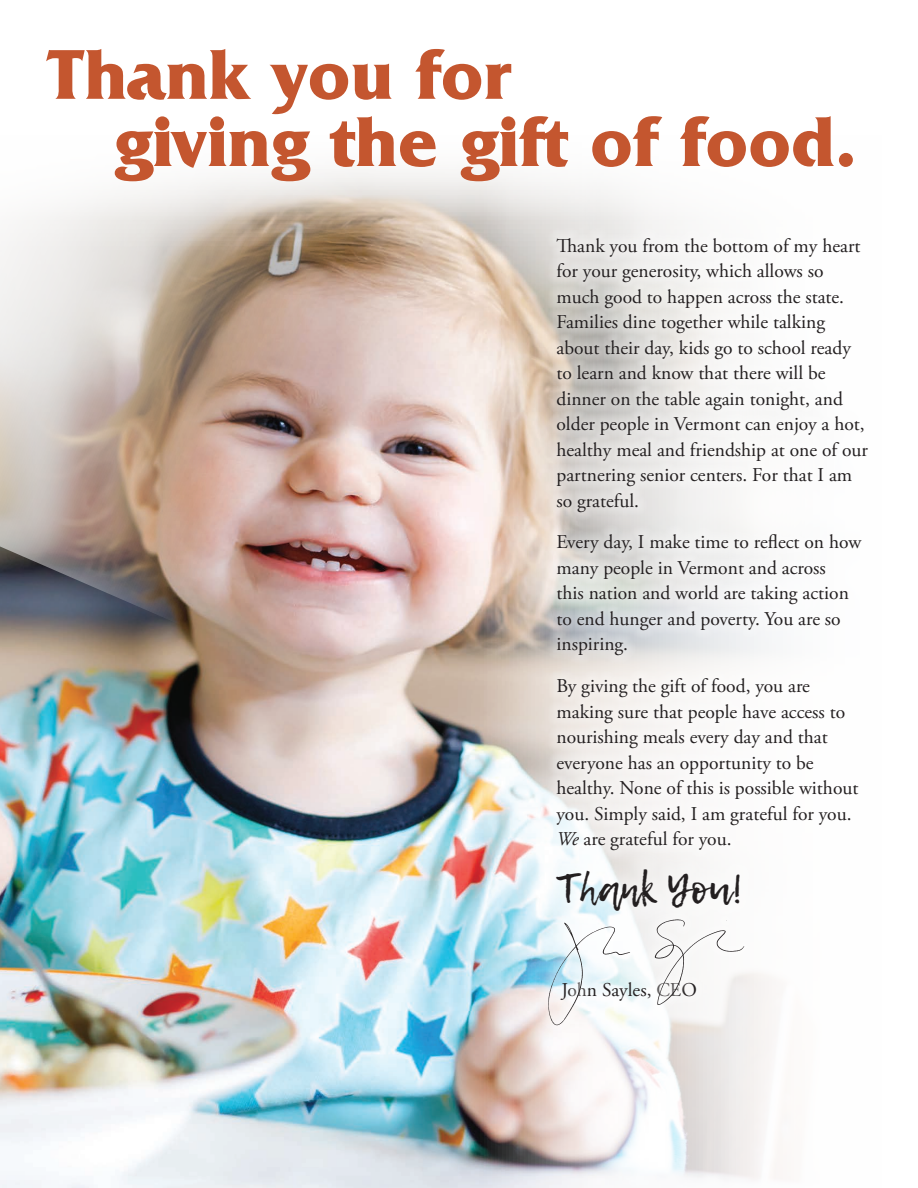
<style>
.page{position:relative;width:918px;height:1188px;background:#fff}
.page>*{position:absolute;margin:0;border:0;box-sizing:border-box;transform-origin:0 0}
.t1{font:700 73.95px/67.2px "Friz Quadrata";color:#c4562f}
.t2{font:40.65px "Lemon Tuesday";color:#231f20}
.t3{font:19.5px/25.5px "Adobe Garamond Pro";color:#231f20}
.s1{font-style:italic}
</style>
<div class="page">
<img style="left:0;top:171px;width:776px;height:1017px">
<img style="left:0;top:169px;width:470px;height:456px">
<div style="left:546px;top:227px;width:332px;height:784px;background:#fff;opacity:.66"></div>
<div style="left:536px;top:850px;width:223px;height:80px;background:#fff;opacity:.75"></div>
<div style="left:538px;top:909px;width:216px;height:126px;background:#fff;opacity:.75"></div>
<img style="left:546px;top:919px;width:198px;height:106px">
<h1 class="t1" style="left:114px;top:41px;width:744px;text-indent:-67px">Thank you for<br>giving the gift of food.</h1>
<p class="t3" style="left:556px;top:233px;width:313px">Thank you from the bottom of my heart for your generosity, which allows so much good to happen across the state.<br>Families dine together while talking about their day, kids go to school ready to learn and know that there will be dinner on the table again tonight, and older people in Vermont can enjoy a hot, healthy meal and friendship at one of our partnering senior centers. For that I am so grateful.</p>
<p class="t3" style="left:556px;top:530px;width:306px">Every day, I make time to reflect on how many people in Vermont and across<br>this nation and world are taking action to end hunger and poverty. You are so inspiring.</p>
<p class="t3" style="left:556px;top:674px;width:304px">By giving the gift of food, you are making sure that people have access to nourishing meals every day and that everyone has an opportunity to be healthy. None of this is possible without you. Simply said, I am grateful for you.<br><span class="s1">We</span> are grateful for you.</p>
<h2 class="t2" style="left:557px;top:865px;width:188px">Thank You!</h2>
<p class="t3" style="left:561px;top:977px;width:137px">John Sayles, CEO</p>
</div>
